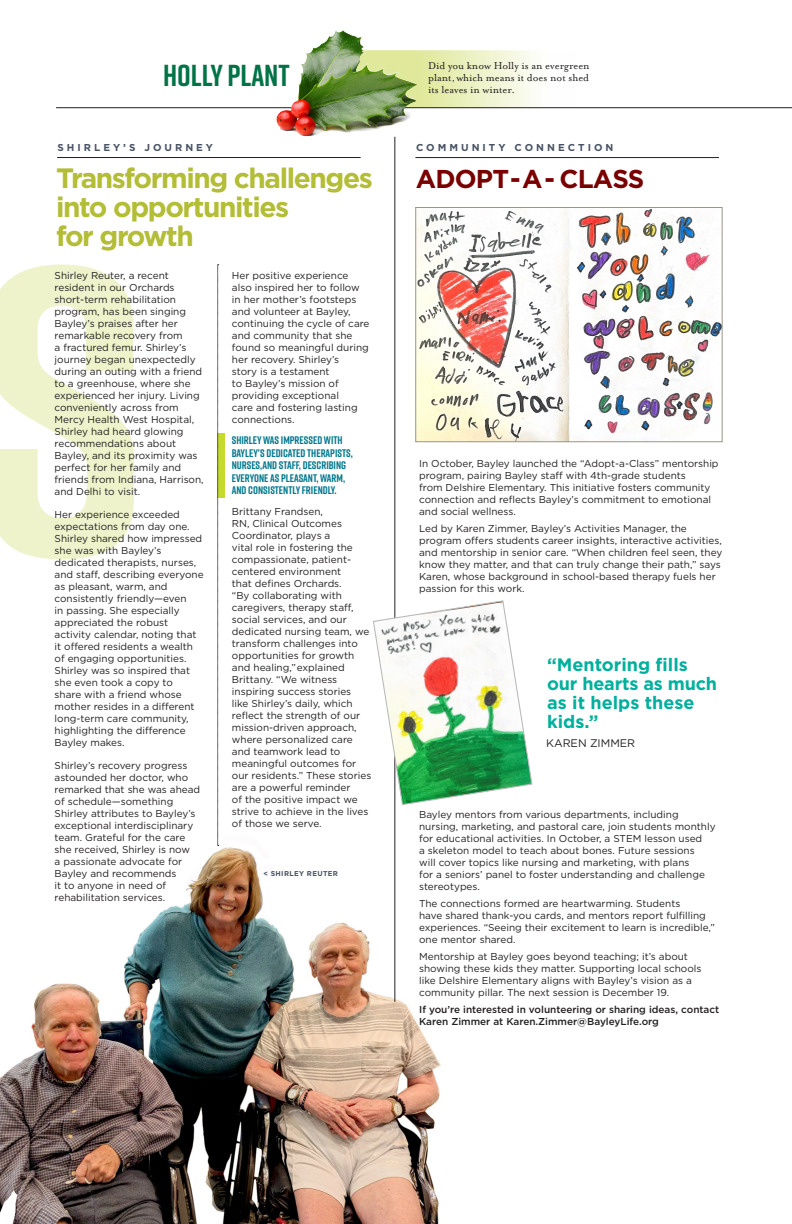
<style>
.page{position:relative;width:792px;height:1224px;background:#fff}
.page>*{position:absolute;margin:0;border:0;box-sizing:border-box;transform-origin:0 0}
.t1{font:700 30.3px "Rift";color:#017346}
.t2{font:700 28px/29px "Gotham";letter-spacing:-.05em;color:#b3bd35}
.t3{font:700 25.8px "Gotham";letter-spacing:-.03em;color:#790100}
.Normal__Web{font:700 18px/19.1px "Gotham";color:#00b09d}
.Normal__Web-2{font:11.6px/12.2px "Mrs Eaves OT";color:#231f20}
.t4{font:700 11px/12.5px "Rift";color:#00788d}
.Normal__Web-3{font:11px "Gotham";color:#231f20}
.Normal__Web-4{font:10px/12px "Gotham";color:#231f20}
.Normal__Web-5{font:500 10px/12px "Gotham";color:#231f20}
.t5{font:700 10px "Gotham";letter-spacing:.3em;color:#475263}
.t6{font:700 7px "Gotham";letter-spacing:.05em;color:#475263}
</style>
<div class="page">
<img style="left:0;top:824px;width:441px;height:400px">
<svg style="left:0;top:265px;width:134px;height:294px;fill:#eef3cb"></svg>
<svg style="left:341px;top:50px;width:194px;height:58px;background:#ccd9a2"></svg>
<hr style="left:57px;top:157px;width:304px;height:1px;background:#231f20">
<hr style="left:415px;top:157px;width:304px;height:1px;background:#231f20">
<hr style="left:394px;top:137px;width:1px;height:865px;background:#231f20">
<svg style="left:0;top:1190px;width:18px;height:34px"></svg>
<hr style="left:56px;top:107px;width:273px;height:1px;background:#231f20">
<hr style="left:403px;top:107px;width:389px;height:1px;background:#231f20">
<img style="left:310px;top:30px;width:32px;height:23px">
<svg style="left:373px;top:600px;width:160px;height:206px"></svg>
<img style="left:417px;top:209px;width:304px;height:231px">
<div style="left:415px;top:207px;width:308px;height:235px;border:1px solid #99958b"></div>
<div style="left:218px;top:433px;width:7px;height:65px;background:#c6d92d"></div>
<svg style="left:218px;top:265px;width:1px;height:581px"></svg>
<p class="t1" style="left:163px;top:54px;width:128px">HOLLY PLANT</p>
<p class="Normal__Web-2" style="left:428px;top:59px;width:163px">Did you know Holly is an evergreen plant, which means it does not shed</p>
<p class="Normal__Web-2" style="left:428px;top:84px;width:88px">its leaves in winter.</p>
<p class="t5" style="left:58px;top:140px;width:157px">SHIRLEY’S JOURNEY</p>
<p class="t2" style="left:56px;top:164px;width:318px">Transforming challenges into opportunities</p>
<p class="t2" style="left:56px;top:222px;width:139px">for growth</p>
<p class="Normal__Web-4" style="left:55px;top:270px;width:151px">Shirley Reuter, a recent resident in our Orchards short-term rehabilitation program, has been singing<br>Bayley’s praises after her remarkable recovery from<br>a fractured femur. Shirley’s journey began unexpectedly during an outing with a friend to a greenhouse, where she experienced her injury. Living conveniently across from<br>Mercy Health West Hospital,<br>Shirley had heard glowing recommendations about<br>Bayley, and its proximity was perfect for her family and friends from Indiana, Harrison, and Delhi to visit.</p>
<p class="Normal__Web-4" style="left:55px;top:509px;width:151px">Her experience exceeded expectations from day one.<br>Shirley shared how impressed she was with Bayley’s dedicated therapists, nurses, and staff, describing everyone as pleasant, warm, and consistently friendly—even<br>in passing. She especially appreciated the robust activity calendar, noting that it offered residents a wealth of engaging opportunities.<br>Shirley was so inspired that she even took a copy to<br>share with a friend whose mother resides in a different long-term care community, highlighting the difference<br>Bayley makes.</p>
<p class="Normal__Web-4" style="left:55px;top:760px;width:147px">Shirley’s recovery progress astounded her doctor, who remarked that she was ahead of schedule—something<br>Shirley attributes to Bayley’s exceptional interdisciplinary team. Grateful for the care she received, Shirley is now<br>a passionate advocate for<br>Bayley and recommends<br>it to anyone in need of rehabilitation services.</p>
<p class="Normal__Web-4" style="left:232px;top:270px;width:139px">Her positive experience also inspired her to follow in her mother’s footsteps and volunteer at Bayley, continuing the cycle of care and community that she found so meaningful during her recovery. Shirley’s<br>story is a testament<br>to Bayley’s mission of providing exceptional<br>care and fostering lasting connections.</p>
<p class="t4" style="left:232px;top:434px;width:112px">SHIRLEY WAS IMPRESSED WITH</p>
<p class="t4" style="left:232px;top:447px;width:123px">BAYLEY’S DEDICATED THERAPISTS,<br>NURSES,AND STAFF, DESCRIBING<br>EVERYONE AS PLEASANT, WARM,</p>
<p class="t4" style="left:232px;top:484px;width:107px">AND CONSISTENTLY FRIENDLY.</p>
<p class="Normal__Web-4" style="left:232px;top:506px;width:141px">Brittany Frandsen,<br>RN, Clinical Outcomes<br>Coordinator, plays a<br>vital role in fostering the compassionate, patient&shy;centered environment<br>that defines Orchards.<br>“By collaborating with caregivers, therapy staff, social services, and our dedicated nursing team, we transform challenges into opportunities for growth and healing,” explained<br>Brittany. “We witness inspiring success stories<br>like Shirley’s daily, which reflect the strength of our mission-driven approach, where personalized care and teamwork lead to meaningful outcomes for our residents.” These stories are a powerful reminder<br>of the positive impact we strive to achieve in the lives of those we serve.</p>
<p class="t6" style="left:264px;top:869px;width:76px">&lt; SHIRLEY REUTER</p>
<p class="t5" style="left:416px;top:140px;width:199px">COMMUNITY CONNECTION</p>
<p class="t3" style="left:416px;top:161px;width:230px">ADOPT-A - CLASS</p>
<p class="Normal__Web-4" style="left:419px;top:457px;width:301px">In October, Bayley launched the “Adopt-a-Class” mentorship program, pairing Bayley staff with 4th-grade students<br>from Delshire Elementary. This initiative fosters community connection and reflects Bayley’s commitment to emotional and social wellness.</p>
<p class="Normal__Web-4" style="left:419px;top:522px;width:305px">Led by Karen Zimmer, Bayley’s Activities Manager, the program offers students career insights, interactive activities, and mentorship in senior care. “When children feel seen, they know they matter, and that can truly change their path,” says Karen, whose background in school-based therapy fuels her passion for this work.</p>
<p class="Normal__Web" style="left:547px;top:655px;width:171px">“Mentoring fills our hearts as much as it helps these kids.”</p>
<p class="Normal__Web-3" style="left:546px;top:736px;width:91px">KAREN ZIMMER</p>
<p class="Normal__Web-4" style="left:419px;top:808px;width:298px">Bayley mentors from various departments, including nursing, marketing, and pastoral care, join students monthly for educational activities. In October, a STEM lesson used<br>a skeleton model to teach about bones. Future sessions<br>will cover topics like nursing and marketing, with plans<br>for a seniors’ panel to foster understanding and challenge stereotypes.</p>
<p class="Normal__Web-4" style="left:419px;top:897px;width:297px">The connections formed are heartwarming. Students<br>have shared thank-you cards, and mentors report fulfilling experiences. “Seeing their excitement to learn is incredible,” one mentor shared.</p>
<p class="Normal__Web-4" style="left:419px;top:950px;width:284px">Mentorship at Bayley goes beyond teaching; it’s about showing these kids they matter. Supporting local schools like Delshire Elementary aligns with Bayley’s vision as a community pillar. The next session is December 19.</p>
<p class="Normal__Web-5" style="left:419px;top:1003px;width:302px">If you’re interested in volunteering or sharing ideas, contact<br>Karen Zimmer at Karen.Zimmer@BayleyLife.org</p>
</div>
